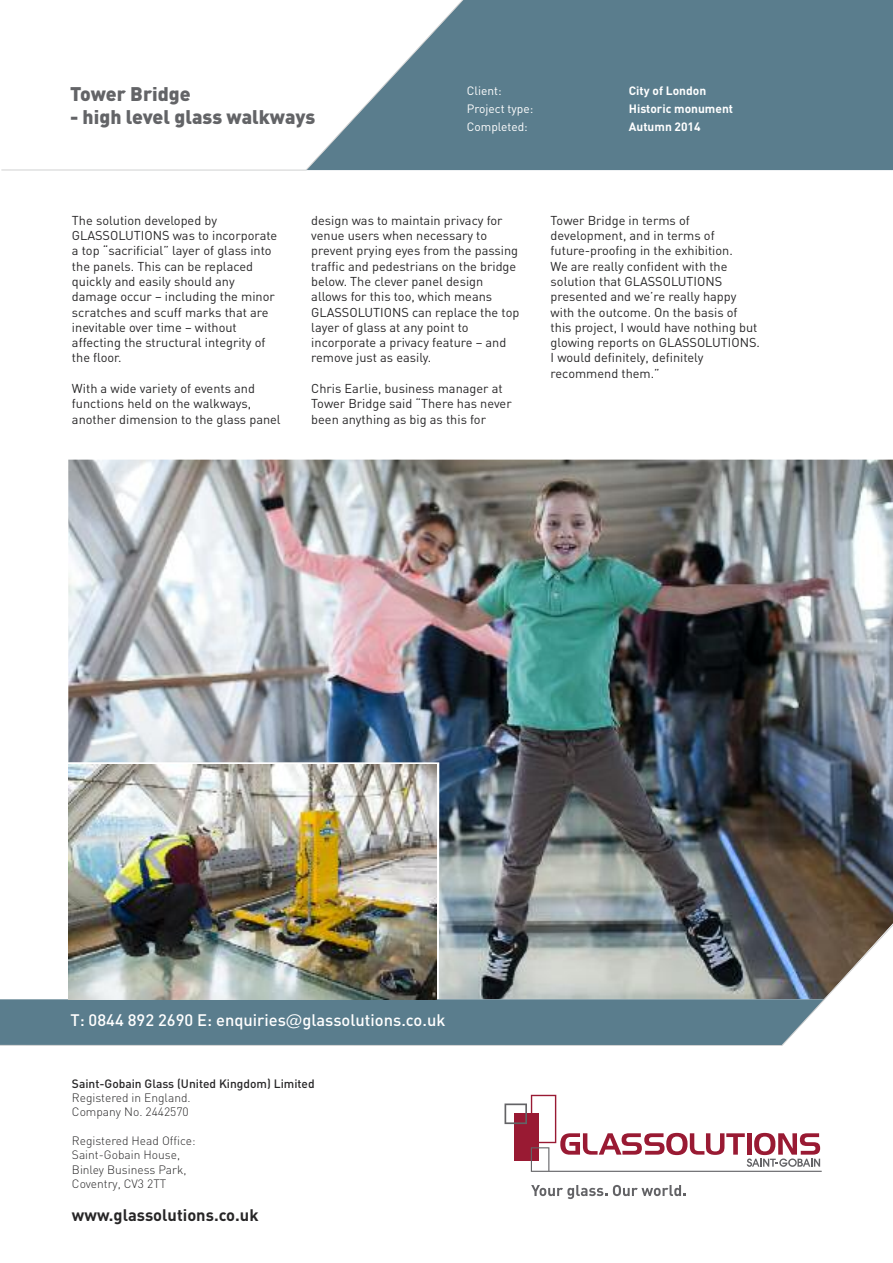
<style>
.page{position:relative;width:893px;height:1263px;background:#fff}
.page>*{position:absolute;margin:0;border:0;box-sizing:border-box;transform-origin:0 0}
.t1{font:900 19.5px "DIN";color:#636467}
.t2{font:500 16.5px "DIN";color:#fff}
.t3{font:700 16.5px "DIN";color:#272627}
.t4{font:12.75px/15.3px "DIN";color:#272627}
.t5{font:300 12px/14.4px "DIN";color:#272627}
.t6{font:500 12px "DIN";color:#272627}
.t7{font:700 12px "DIN";color:#fff}
.t8{font:12px "DIN";color:#fff}
.s1{font-family:"Avant Garde IT Cby BT"}
</style>
<div class="page">
<img style="left:68px;top:460px;width:825px;height:451px">
<svg style="left:504px;top:1095px;width:318px;height:77px"></svg>
<svg style="left:531px;top:1185px;width:76px;height:14px"></svg>
<svg style="left:613px;top:1185px;width:73px;height:11px"></svg>
<svg style="left:0;top:911px;width:893px;height:135px;background:#85959b"></svg>
<div style="left:477px;top:0;width:416px;height:170px;background:#5a7d8d"></div>
<svg style="left:1px;top:0;width:476px;height:171px"></svg>
<img style="left:68px;top:765px;width:368px;height:234px">
<h1 class="t1" style="left:70px;top:83px;width:122px">Tower Bridge</h1>
<h1 class="t1" style="left:70px;top:106px;width:247px">- high level glass walkways</h1>
<p class="t8" style="left:467px;top:84px;width:36px">Client:</p>
<p class="t7" style="left:629px;top:84px;width:79px">City of London</p>
<p class="t8" style="left:467px;top:102px;width:68px">Project type:</p>
<p class="t7" style="left:629px;top:102px;width:106px">Historic monument</p>
<p class="t8" style="left:467px;top:120px;width:62px">Completed:</p>
<p class="t7" style="left:629px;top:120px;width:73px">Autumn 2014</p>
<p class="t4" style="left:72px;top:213px;width:207px">The solution developed by<br>GLASSOLUTIONS was to incorporate a top “sacrificial” layer of glass into the panels. This can be replaced quickly and easily should any damage occur – including the minor scratches and scuff marks that are inevitable over time – without affecting the structural integrity of the floor.</p>
<p class="t4" style="left:72px;top:381px;width:210px">With a wide variety of events and functions held on the walkways, another dimension to the glass panel</p>
<p class="t4" style="left:311px;top:213px;width:210px">design was to maintain privacy for venue users when necessary to prevent prying eyes from the passing traffic and pedestrians on the bridge below. The clever panel design allows for this too, which means<br>GLASSOLUTIONS can replace the top layer of glass at any point to incorporate a privacy feature – and remove just as easily.</p>
<p class="t4" style="left:311px;top:381px;width:202px">Chris Earlie, business manager at<br>Tower Bridge said “There has never been anything as big as this for</p>
<p class="t4" style="left:551px;top:213px;width:211px">Tower Bridge in terms of development, and in terms of future-proofing in the exhibition.<br>We are really confident with the solution that GLASSOLUTIONS presented and we’re really happy with the outcome. On the basis of this project, I would have nothing but glowing reports on GLASSOLUTIONS.<br>I would definitely, definitely recommend them.”</p>
<p class="t2" style="left:70px;top:1011px;width:376px">T: 0844 892 2690 E: enquiries<span class="s1">@</span>glassolutions.co.uk</p>
<p class="t6" style="left:72px;top:1076px;width:244px">Saint-Gobain Glass (United Kingdom) Limited</p>
<p class="t5" style="left:72px;top:1090px;width:120px">Registered in England.<br>Company No. 2442570</p>
<p class="t5" style="left:72px;top:1134px;width:125px">Registered Head Office:<br>Saint-Gobain House,<br>Binley Business Park,<br>Coventry, CV3 2TT</p>
<p class="t3" style="left:72px;top:1206px;width:188px">www.glassolutions.co.uk</p>
</div>
